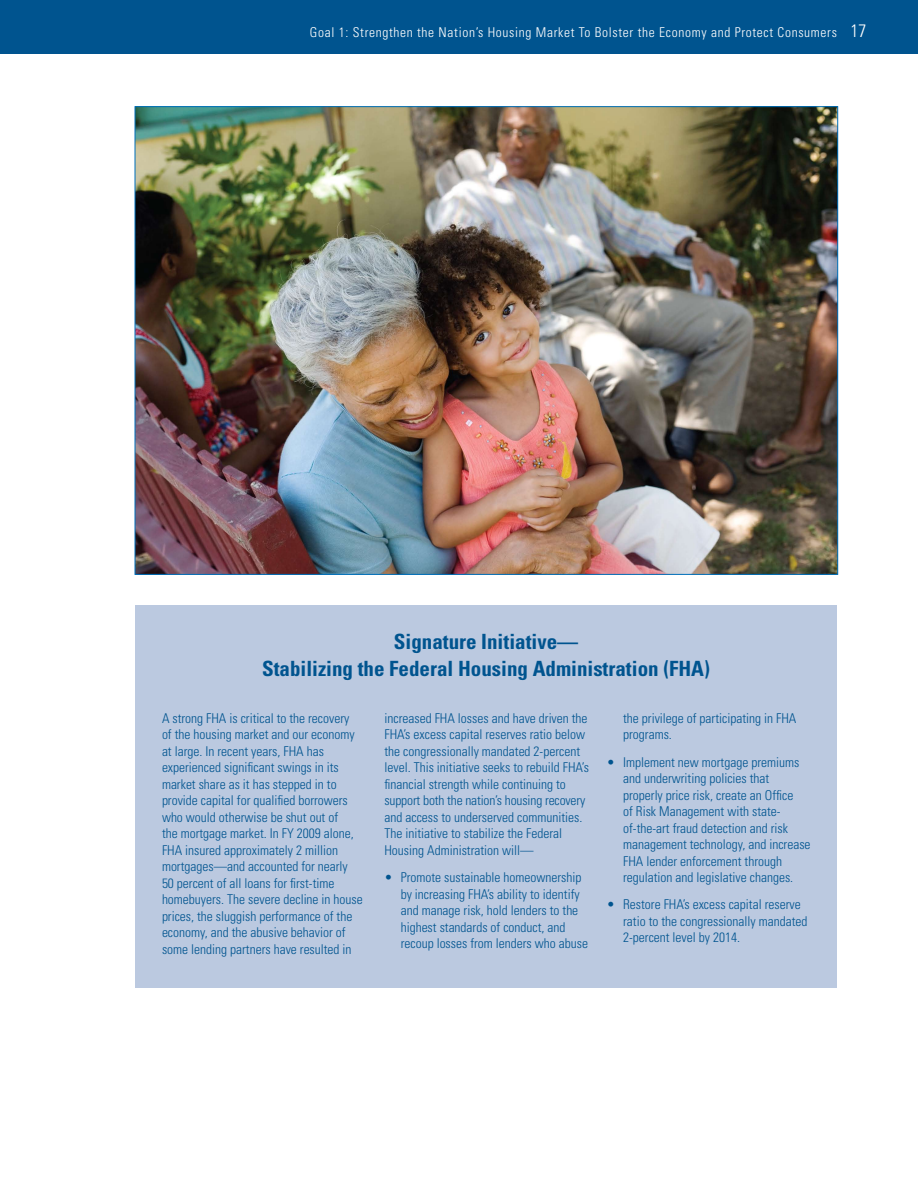
<style>
.page{position:relative;width:918px;height:1188px;background:#fff}
.page>*{position:absolute;margin:0;border:0;box-sizing:border-box;transform-origin:0 0}
.t1{font:700 condensed 21px/27px "Univers LT Std";color:#00548f;text-align:center}
.t2{font:300 condensed 13.5px/16.5px "Univers LT Std";color:#00548f}
.t3{font:300 condensed 13.5px "Univers LT Std";letter-spacing:.05em;color:#fff}
.s1{font-size:18px}
</style>
<div class="page">
<div style="left:0;top:0;width:918px;height:54px;background:#00548f"></div>
<div style="left:135px;top:605px;width:702px;height:382px;background:#bbc9e0"></div>
<img style="left:137px;top:108px;width:699px;height:465px">
<p class="t3" style="left:310px;top:24px;width:558px">Goal 1: Strengthen the Nation’s Housing Market To Bolster the Economy and Protect Consumers <span class="s1">17</span></p>
<h1 class="t1" style="left:262px;top:628px;width:449px">Signature Initiative—<br>Stabilizing the Federal Housing Administration (FHA)</h1>
<p class="t2" style="left:162px;top:710px;width:202px">A strong FHA is critical to the recovery<br>of the housing market and our economy at large. In recent years, FHA has experienced significant swings in its market share as it has stepped in to provide capital for qualified borrowers who would otherwise be shut out of<br>the mortgage market. In FY 2009 alone, FHA insured approximately 2 million mortgages—and accounted for nearly 50 percent of all loans for first-time homebuyers. The severe decline in house prices, the sluggish performance of the economy, and the abusive behavior of some lending partners have resulted in</p>
<p class="t2" style="left:384px;top:710px;width:206px">increased FHA losses and have driven the FHA’s excess capital reserves ratio below the congressionally mandated 2-percent level. This initiative seeks to rebuild FHA’s financial strength while continuing to support both the nation’s housing recovery and access to underserved communities.<br>The initiative to stabilize the Federal Housing Administration will—</p>
<p class="t2" style="left:623px;top:710px;width:175px">the privilege of participating in FHA programs.</p>
<p class="t2" style="left:623px;top:754px;width:189px;text-indent:-16px">• Implement new mortgage premiums and underwriting policies that properly price risk, create an Office<br>of Risk Management with state&shy;of-the-art fraud detection and risk management technology, and increase FHA lender enforcement through regulation and legislative changes.</p>
<p class="t2" style="left:623px;top:896px;width:186px;text-indent:-16px">• Restore FHA’s excess capital reserve ratio to the congressionally mandated<br>2-percent level by 2014.</p>
<p class="t2" style="left:401px;top:869px;width:189px;text-indent:-16px">• Promote sustainable homeownership by increasing FHA’s ability to identify and manage risk, hold lenders to the highest standards of conduct, and recoup losses from lenders who abuse</p>
</div>
